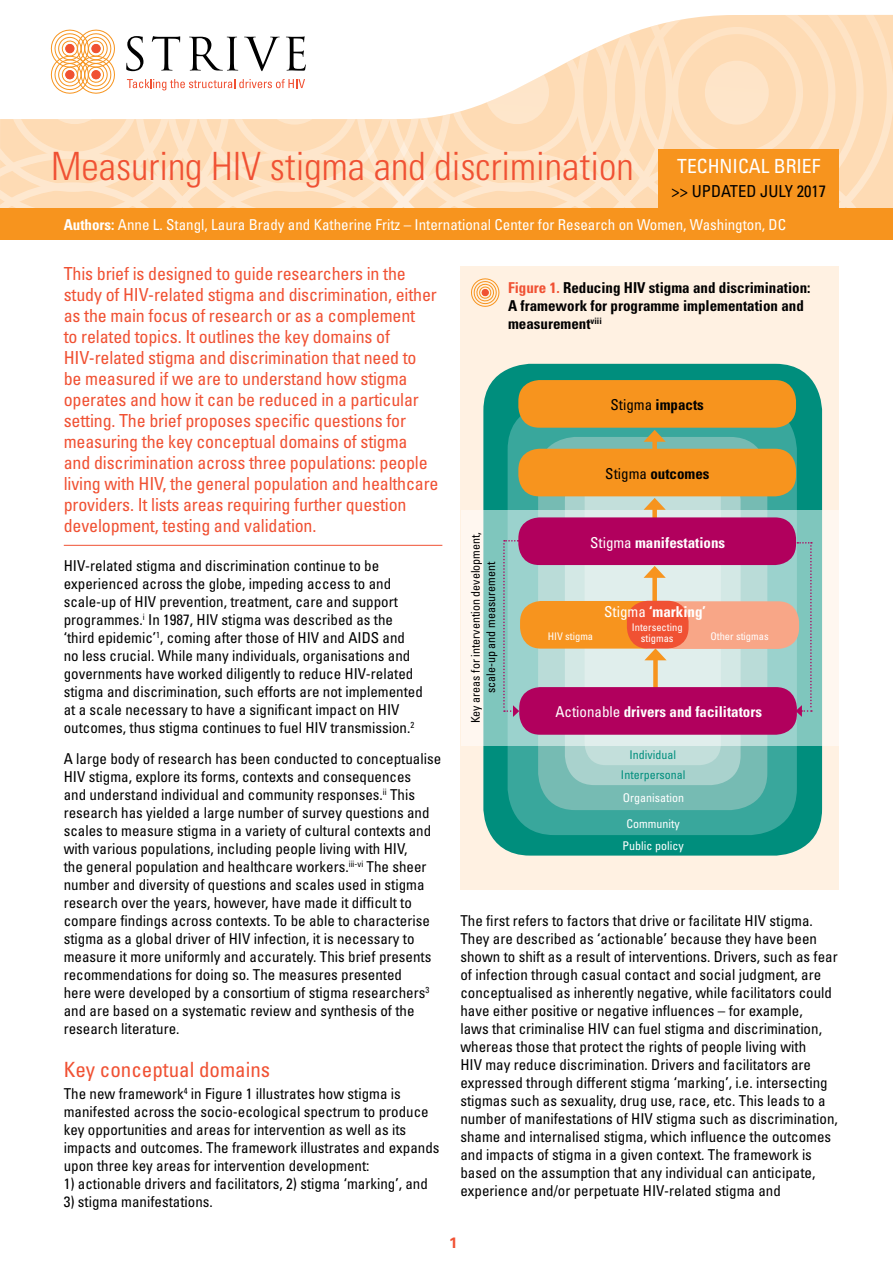
<style>
.page{position:relative;width:893px;height:1263px;background:#fff}
.page>*{position:absolute;margin:0;border:0;box-sizing:border-box;transform-origin:0 0}
.t1{font:300 condensed 39px "Univers";color:#f05133}
.t2{font:condensed 21px "Univers";color:#f05133}
.t3{font:condensed 19.5px "Univers";color:#fff}
.t4{font:condensed 18px/21px "Univers";letter-spacing:-.01em;color:#f05133}
.t5{font:condensed 16.5px "Univers";color:#000}
.t6{font:condensed 15px/18px "Univers";color:#000}
.t7{font:700 condensed 15px/18px "Univers";color:#000}
.t8{font:condensed 15px "Univers";color:#fff}
.t9{font:700 condensed 15px "Univers";color:#fff}
.t10{font:700 15px "Univers";color:#f05133}
.t11{font:condensed 12px/15px "Univers";color:#000;text-align:center}
.t12{font:condensed 12px/25.3px "Univers";color:#fff;text-align:center}
.t13{font:condensed 12px/20.5px "Univers";color:#008e7d;text-align:center}
.t14{font:condensed 10.5px/10.5px "Univers";color:#fff;text-align:center}
.s1{font-weight:700}
.s2{color:#f05133}
.s3{font-weight:400}
</style>
<div class="page">
<hr style="left:64px;top:545px;width:378px;height:1px;background:#f05133">
<svg style="left:0;top:15px;width:893px;height:193px"></svg>
<div style="left:92px;top:44px;width:8px;height:9px;background:#f05133;border-radius:50%"></div>
<div style="left:92px;top:44px;width:8px;height:9px;border:1px solid #f05133;border-radius:50%"></div>
<div style="left:659px;top:149px;width:180px;height:59px;background:#f7941e"></div>
<div style="left:0;top:208px;width:893px;height:32px;background:#f7941e"></div>
<div style="left:460px;top:266px;width:379px;height:623px;background:#fff1e2"></div>
<svg style="left:471px;top:278px;width:29px;height:29px"></svg>
<div style="left:482px;top:289px;width:6px;height:7px;background:#f05133;border-radius:50%"></div>
<div style="left:482px;top:289px;width:7px;height:7px;border:1px solid #f05133;border-radius:50%"></div>
<div style="left:483px;top:364px;width:339px;height:491px;background:#008e7d;border-radius:47px"></div>
<div style="left:508px;top:403px;width:289px;height:432px;background:#39a79c;border-radius:47px"></div>
<div style="left:538px;top:437px;width:229px;height:373px;background:#76bbb3;border-radius:37px"></div>
<div style="left:565px;top:470px;width:176px;height:315px;background:#a9d2cd;border-radius:30px"></div>
<div style="left:585px;top:475px;width:136px;height:290px;background:#c3dfdb;border-radius:21px"></div>
<svg style="left:461px;top:510px;width:377px;height:236px"></svg>
<div style="left:518px;top:380px;width:278px;height:48px;background:#f7941e;border-radius:21px"></div>
<div style="left:653px;top:656px;width:5px;height:32px;background:#f7941e"></div>
<svg style="left:644px;top:649px;width:23px;height:11px"></svg>
<div style="left:652px;top:574px;width:5px;height:28px;background:#f7941e"></div>
<svg style="left:644px;top:566px;width:22px;height:12px"></svg>
<div style="left:652px;top:506px;width:5px;height:13px;background:#f7941e"></div>
<svg style="left:644px;top:498px;width:22px;height:12px"></svg>
<div style="left:652px;top:438px;width:5px;height:13px;background:#f7941e"></div>
<svg style="left:644px;top:430px;width:22px;height:12px"></svg>
<div style="left:519px;top:687px;width:278px;height:48px;background:#b1005d;border-radius:21px"></div>
<div style="left:518px;top:517px;width:278px;height:48px;background:#b1005d;border-radius:21px"></div>
<div style="left:518px;top:449px;width:278px;height:47px;background:#f7941e;border-radius:21px"></div>
<div style="left:520px;top:601px;width:145px;height:48px;background:#f7941e;border-radius:21px"></div>
<div style="left:654px;top:601px;width:145px;height:48px;background:#f8a687;border-radius:21px"></div>
<div style="left:627px;top:601px;width:61px;height:48px;background:#f05133;border-radius:21px"></div>
<svg style="left:503px;top:540px;width:16px;height:177px;background:#94c3c3"></svg>
<svg style="left:796px;top:542px;width:16px;height:175px;background:#85bab7"></svg>
<h1 class="t1" style="left:51px;top:142px;width:584px">Measuring HIV stigma and discrimination</h1>
<h3 class="t3" style="left:677px;top:154px;width:141px">Tech ni cal Bri ef</h3>
<p class="t5" style="left:672px;top:181px;width:156px">&gt;&gt; updated JULY 2017</p>
<p class="t8" style="left:64px;top:215px;width:722px"><span class="s1">Authors:</span> Anne L. Stangl, Laura Brady and Katherine Fritz – International Center for Research on Women, Washington, DC</p>
<p class="t4" style="left:64px;top:263px;width:376px">This brief is designed to guide researchers in the study of HIV-related stigma and discrimination, either as the main focus of research or as a complement<br>to related topics. It outlines the key domains of HIV-related stigma and discrimination that need to be measured if we are to understand how stigma operates and how it can be reduced in a particular setting. The brief proposes specific questions for measuring the key conceptual domains of stigma and discrimination across three populations: people living with HIV, the general population and healthcare providers. It lists areas requiring further question development, testing and validation.</p>
<p class="t6" style="left:64px;top:557px;width:361px">HIV-related stigma and discrimination continue to be experienced across the globe, impeding access to and scale-up of HIV prevention, treatment, care and support programmes.<sup>i</sup> In 1987, HIV stigma was described as the ‘third epidemic’<sup>1</sup>, coming after those of HIV and AIDS and no less crucial. While many individuals, organisations and governments have worked diligently to reduce HIV-related stigma and discrimination, such efforts are not implemented at a scale necessary to have a significant impact on HIV outcomes, thus stigma continues to fuel HIV transmission.<sup>2</sup></p>
<p class="t6" style="left:64px;top:750px;width:379px">A large body of research has been conducted to conceptualise HIV stigma, explore its forms, contexts and consequences<br>and understand individual and community responses.<sup>ii</sup> This research has yielded a large number of survey questions and scales to measure stigma in a variety of cultural contexts and with various populations, including people living with HIV,<br>the general population and healthcare workers.<sup>iii-vi</sup> The sheer number and diversity of questions and scales used in stigma research over the years, however, have made it difficult to compare findings across contexts. To be able to characterise stigma as a global driver of HIV infection, it is necessary to measure it more uniformly and accurately. This brief presents recommendations for doing so. The measures presented<br>here were developed by a consortium of stigma researchers<sup>3 </sup>and are based on a systematic review and synthesis of the research literature.</p>
<h2 class="t2" style="left:64px;top:1056px;width:208px">Key conceptual domains</h2>
<p class="t6" style="left:64px;top:1084px;width:377px">The new framework<sup>4</sup> in Figure 1 illustrates how stigma is manifested across the socio-ecological spectrum to produce key opportunities and areas for intervention as well as its impacts and outcomes. The framework illustrates and expands upon three key areas for intervention development:</p>
<p class="t6" style="left:64px;top:1174px;width:366px">1) actionable drivers and facilitators, 2) stigma ‘marking’, and</p>
<p class="t6" style="left:64px;top:1192px;width:151px">3) stigma manifestations.</p>
<p class="t7" style="left:508px;top:278px;width:304px"><span class="s2">Figure 1.</span> Reducing HIV stigma and discrimination:<br>A framework for programme implementation and measurement<sup>viii</sup></p>
<p class="t7" style="left:611px;top:395px;width:95px"><span class="s3">Stigma</span> impacts</p>
<p class="t11" style="left:468px;top:723px;width:193px;rotate:-90deg">Key areas for intervention development, scale-up and measurement</p>
<p class="t7" style="left:605px;top:464px;width:106px"><span class="s3">Stigma</span> outcomes</p>
<p class="t9" style="left:590px;top:533px;width:136px"><span class="s3">Stigma</span> manifestations</p>
<p class="t9" style="left:604px;top:602px;width:103px"><span class="s3">Stigma</span> ‘marking’</p>
<p class="t14" style="left:632px;top:622px;width:52px">Intersecting stigmas</p>
<p class="t14" style="left:548px;top:631px;width:47px">HIV stigma</p>
<p class="t14" style="left:710px;top:631px;width:60px">Other stigmas</p>
<p class="t9" style="left:555px;top:702px;width:208px"><span class="s3">Actionable</span> drivers and facilitators</p>
<p class="t13" style="left:621px;top:744px;width:66px">Individual<br>Interpersonal</p>
<p class="t12" style="left:623px;top:785px;width:63px">Organisation<br>Community</p>
<p class="t12" style="left:622px;top:832px;width:63px">Public policy</p>
<p class="t6" style="left:460px;top:911px;width:379px">The first refers to factors that drive or facilitate HIV stigma.<br>They are described as ‘actionable’ because they have been shown to shift as a result of interventions. Drivers, such as fear of infection through casual contact and social judgment, are conceptualised as inherently negative, while facilitators could have either positive or negative influences – for example,<br>laws that criminalise HIV can fuel stigma and discrimination, whereas those that protect the rights of people living with<br>HIV may reduce discrimination. Drivers and facilitators are expressed through different stigma ‘marking’, i.e. intersecting stigmas such as sexuality, drug use, race, etc. This leads to a number of manifestations of HIV stigma such as discrimination, shame and internalised stigma, which influence the outcomes and impacts of stigma in a given context. The framework is based on the assumption that any individual can anticipate, experience and/or perpetuate HIV-related stigma and</p>
<p class="t10" style="left:449px;top:1233px;width:10px">1</p>
</div>
